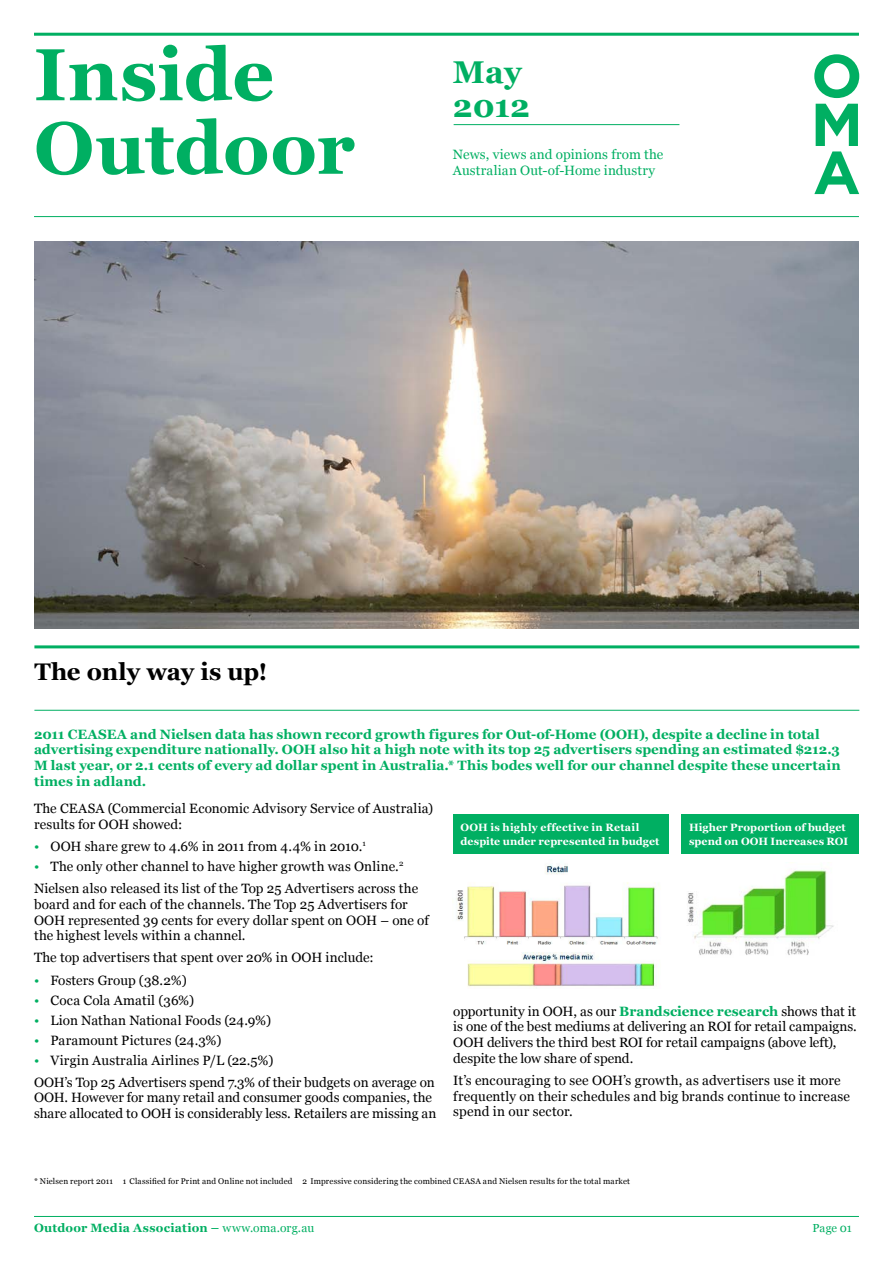
<style>
.page{position:relative;width:893px;height:1263px;background:#fff}
.page>*{position:absolute;margin:0;border:0;box-sizing:border-box;transform-origin:0 0}
.t1{font:700 73.5px/73.5px "Georgia";color:#00af62}
.t2{font:700 31.5px/34px "Georgia";letter-spacing:.005em;color:#00af62}
.t3{font:700 24px "Georgia";letter-spacing:-.005em;color:#000}
.t4{font:13.5px/15.8px "Georgia";letter-spacing:.005em;color:#000}
.t5{font:700 13.5px/15.8px "Georgia";color:#00af62}
.t6{font:13.5px/15.8px "Georgia";letter-spacing:.01em;color:#00af62}
.t7{font:700 12px "Georgia";letter-spacing:.02em;color:#00af62}
.t8{font:11.7px "Georgia";letter-spacing:-.005em;color:#00af62}
.t9{font:700 10.65px/13.6px "Georgia";letter-spacing:.01em;color:#fff}
.t10{font:8.25px "Georgia";letter-spacing:.02em;color:#000}
.s1{color:#00af62}
.s2{font-weight:700;color:#00af62}
.s3{font-weight:400}
</style>
<div class="page">
<hr style="left:34px;top:645px;width:825px;height:3px;background:#00af62">
<hr style="left:34px;top:710px;width:825px;height:1px;background:#00af62">
<img style="left:34px;top:242px;width:825px;height:386px">
<hr style="left:34px;top:33px;width:825px;height:3px;background:#00af62">
<hr style="left:34px;top:216px;width:825px;height:1px;background:#00af62">
<svg style="left:814px;top:54px;width:45px;height:44px"></svg>
<svg style="left:814px;top:104px;width:45px;height:90px"></svg>
<hr style="left:34px;top:1216px;width:825px;height:1px;background:#00af62">
<hr style="left:454px;top:124px;width:225px;height:1px;background:#00af62">
<div style="left:453px;top:814px;width:215px;height:40px;background:#00af62"></div>
<div style="left:681px;top:814px;width:178px;height:40px;background:#00af62"></div>
<img style="left:456px;top:865px;width:203px;height:123px">
<img style="left:688px;top:870px;width:146px;height:85px">
<h1 class="t1" style="left:34px;top:38px;width:322px">Inside<br>Outdoor</h1>
<h2 class="t2" style="left:453px;top:55px;width:79px">May<br>2012</h2>
<p class="t6" style="left:453px;top:147px;width:212px">News, views and opinions from the<br>Australian Out-of-Home industry</p>
<h3 class="t3" style="left:34px;top:656px;width:234px">The only way is up!</h3>
<p class="t5" style="left:34px;top:726px;width:808px">2011 CEASEA and Nielsen data has shown record growth figures for Out-of-Home (OOH), despite a decline in total advertising expenditure nationally. OOH also hit a high note with its top 25 advertisers spending an estimated $212.3<br>M last year, or 2.1 cents of every ad dollar spent in Australia.* This bodes well for our channel despite these uncertain times in adland.</p>
<p class="t4" style="left:34px;top:801px;width:401px">The CEASA (Commercial Economic Advisory Service of Australia) results for OOH showed:</p>
<p class="t4" style="left:34px;top:839px;width:333px"><span class="s1">•</span> OOH share grew to 4.6% in 2011 from 4.4% in 2010.<sup>1</sup></p>
<p class="t4" style="left:34px;top:855px;width:386px;line-height:22.2px"><span class="s1">•</span> The only other channel to have higher growth was Online.<sup>2<br></sup>Nielsen also released its list of the Top 25 Advertisers across the</p>
<p class="t4" style="left:34px;top:896px;width:396px">board and for each of the channels. The Top 25 Advertisers for<br>OOH represented 39 cents for every dollar spent on OOH – one of the highest levels within a channel.</p>
<p class="t4" style="left:34px;top:950px;width:341px">The top advertisers that spent over 20% in OOH include:</p>
<p class="t4" style="left:34px;top:972px;width:154px"><span class="s1">•</span> Fosters Group (38.2%)</p>
<p class="t4" style="left:34px;top:992px;width:162px"><span class="s1">•</span> Coca Cola Amatil (36%)</p>
<p class="t4" style="left:34px;top:1012px;width:239px"><span class="s1">•</span> Lion Nathan National Foods (24.9%)</p>
<p class="t4" style="left:34px;top:1032px;width:189px"><span class="s1">•</span> Paramount Pictures (24.3%)</p>
<p class="t4" style="left:34px;top:1049px;width:402px;line-height:22.2px"><span class="s1">•</span> Virgin Australia Airlines P/L (22.5%)<br>OOH’s Top 25 Advertisers spend 7.3% of their budgets on average on</p>
<p class="t4" style="left:34px;top:1090px;width:404px">OOH. However for many retail and consumer goods companies, the share allocated to OOH is considerably less. Retailers are missing an</p>
<p class="t9" style="left:460px;top:820px;width:200px">OOH is highly effective in Retail despite under represented in budget</p>
<p class="t9" style="left:689px;top:820px;width:161px">Higher Proportion of budget spend on OOH Increases ROI</p>
<p class="t4" style="left:453px;top:1003px;width:405px">opportunity in OOH, as our <span class="s2">Brandscience research</span> shows that it is one of the best mediums at delivering an ROI for retail campaigns.<br>OOH delivers the third best ROI for retail campaigns (above left), despite the low share of spend.</p>
<p class="t4" style="left:453px;top:1073px;width:398px">It’s encouraging to see OOH’s growth, as advertisers use it more frequently on their schedules and big brands continue to increase spend in our sector.</p>
<p class="t10" style="left:34px;top:1176px;width:598px">* Nielsen report 2011 1 Classified for Print and Online not included 2 Impressive considering the combined CEASA and Nielsen results for the total market</p>
<p class="t7" style="left:34px;top:1220px;width:282px">Outdoor Media Association – <span class="s3">www.oma.org.au</span></p>
<p class="t8" style="left:813px;top:1220px;width:41px">Page 01</p>
</div>
